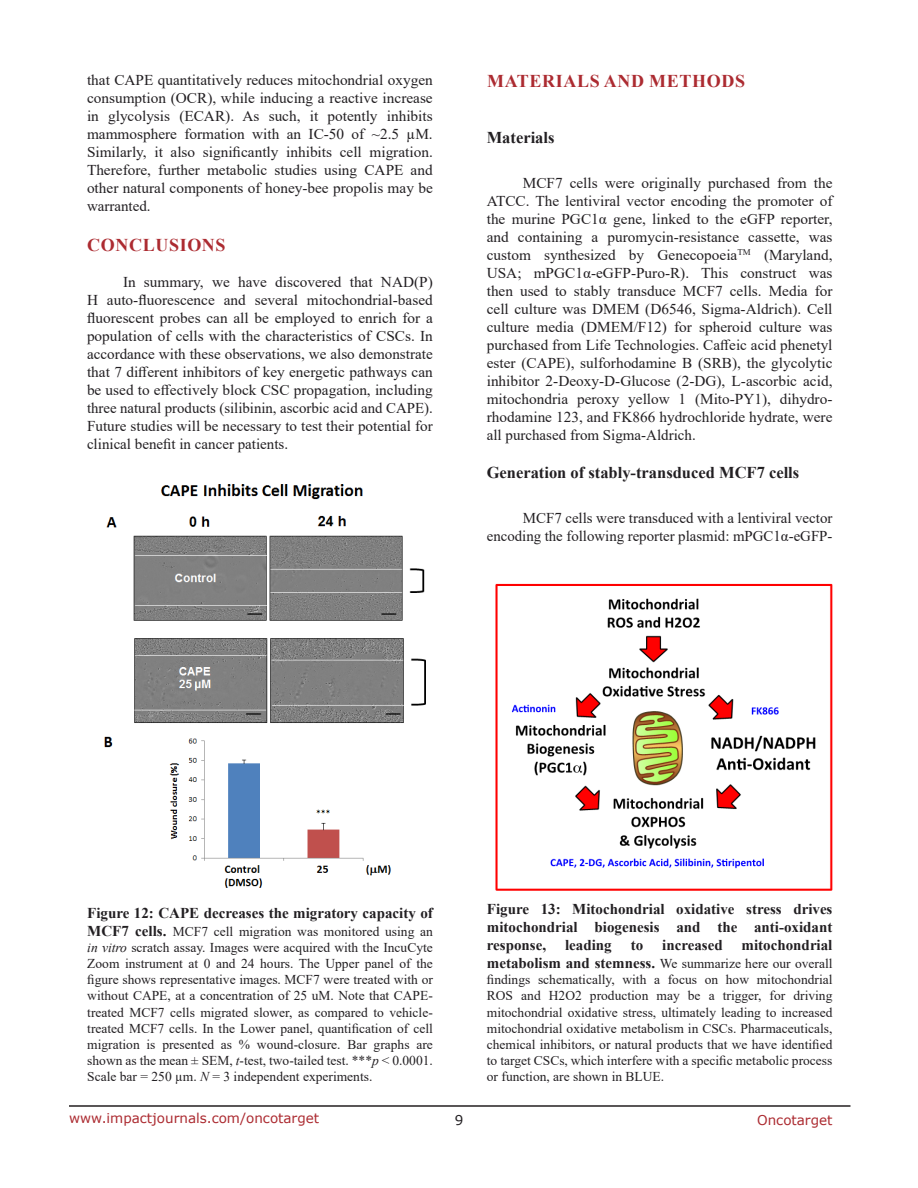
<style>
.page{position:relative;width:918px;height:1188px;background:#fff}
.page>*{position:absolute;margin:0;border:0;box-sizing:border-box;transform-origin:0 0}
.Heading{font:700 18px "Times New Roman";letter-spacing:.035em;color:#ac2b31}
.SubHeading{font:700 16.5px "Times New Roman";color:#221f22}
.BodyText{font:15px/18px "Times New Roman";color:#221f22;text-align:justify}
.FigureText{font:700 15px/18px "Times New Roman";color:#221f22;text-align:justify}
.FigureText-2{font:13.5px/16.2px "Times New Roman";color:#221f22;text-align:justify}
.t1{font:13.5px "Verdana";color:#ac2b31}
.t2{font:13.5px "Verdana";color:#221f22}
.s1{font-weight:700;font-size:15px}
.s2{font-style:italic}
</style>
<div class="page">
<hr style="left:69px;top:1105px;width:781px;height:2px;background:#231f20">
<img style="left:104px;top:484px;width:322px;height:404px">
<img style="left:495px;top:583px;width:337px;height:308px">
<p class="BodyText" style="left:87px;top:71px;width:347px">that CAPE quantitatively reduces mitochondrial oxygen consumption (OCR), while inducing a reactive increase in glycolysis (ECAR). As such, it potently inhibits mammosphere formation with an IC-50 of ~2.5 µM.<br>Similarly, it also significantly inhibits cell migration.<br>Therefore, further metabolic studies using CAPE and other natural components of honey-bee propolis may be warranted.</p>
<p class="Heading" style="left:87px;top:232px;width:140px">CONCLUSIONS</p>
<p class="BodyText" style="left:87px;top:273px;width:347px;text-indent:36px">In summary, we have discovered that NAD(P)<br>H auto-fluorescence and several mitochondrial-based fluorescent probes can all be employed to enrich for a population of cells with the characteristics of CSCs. In accordance with these observations, we also demonstrate that 7 different inhibitors of key energetic pathways can be used to effectively block CSC propagation, including three natural products (silibinin, ascorbic acid and CAPE).<br>Future studies will be necessary to test their potential for clinical benefit in cancer patients.</p>
<p class="Heading" style="left:487px;top:68px;width:260px">MATERIALS AND METHODS</p>
<p class="SubHeading" style="left:487px;top:126px;width:69px">Materials</p>
<p class="BodyText" style="left:487px;top:173px;width:347px;text-indent:36px">MCF7 cells were originally purchased from the ATCC. The lentiviral vector encoding the promoter of the murine PGC1α gene, linked to the eGFP reporter, and containing a puromycin-resistance cassette, was custom synthesized by Genecopoeia<sup>TM</sup> (Maryland, USA; mPGC1α-eGFP-Puro-R). This construct was then used to stably transduce MCF7 cells. Media for cell culture was DMEM (D6546, Sigma-Aldrich). Cell culture media (DMEM/F12) for spheroid culture was purchased from Life Technologies. Caffeic acid phenetyl ester (CAPE), sulforhodamine B (SRB), the glycolytic inhibitor 2-Deoxy-D-Glucose (2-DG), L-ascorbic acid, mitochondria peroxy yellow 1 (Mito-PY1), dihydro&shy;rhodamine 123, and FK866 hydrochloride hydrate, were all purchased from Sigma-Aldrich.</p>
<p class="SubHeading" style="left:487px;top:460px;width:314px">Generation of stably-transduced MCF7 cells</p>
<p class="BodyText" style="left:487px;top:508px;width:347px;text-align:right">MCF7 cells were transduced with a lentiviral vector encoding the following reporter plasmid: mPGC1α-eGFP-</p>
<p class="FigureText" style="left:87px;top:903px;width:347px">Figure 12: CAPE decreases the migratory capacity of</p>
<p class="FigureText-2" style="left:87px;top:923px;width:347px"><span class="s1">MCF7 cells.</span> MCF7 cell migration was monitored using an <span class="s2">in vitro</span> scratch assay. Images were acquired with the IncuCyte Zoom instrument at 0 and 24 hours. The Upper panel of the figure shows representative images. MCF7 were treated with or without CAPE, at a concentration of 25 uM. Note that CAPE&shy;treated MCF7 cells migrated slower, as compared to vehicle&shy;treated MCF7 cells. In the Lower panel, quantification of cell migration is presented as % wound-closure. Bar graphs are shown as the mean ± SEM, <span class="s2">t</span>-test, two-tailed test. ***<span class="s2">p</span> &lt; 0.0001.<br>Scale bar = 250 µm. <span class="s2">N</span> = 3 independent experiments.</p>
<p class="FigureText" style="left:487px;top:899px;width:347px">Figure 13: Mitochondrial oxidative stress drives mitochondrial biogenesis and the anti-oxidant response,</p>
<p class="FigureText" style="left:565px;top:935px;width:48px">leading</p>
<p class="FigureText" style="left:631px;top:935px;width:14px">to</p>
<p class="FigureText" style="left:662px;top:935px;width:62px">increased</p>
<p class="FigureText" style="left:742px;top:935px;width:92px">mitochondrial</p>
<p class="FigureText-2" style="left:487px;top:955px;width:347px"><span class="s1">metabolism and stemness.</span> We summarize here our overall findings schematically, with a focus on how mitochondrial ROS and H2O2 production may be a trigger, for driving mitochondrial oxidative stress, ultimately leading to increased mitochondrial oxidative metabolism in CSCs. Pharmaceuticals, chemical inhibitors, or natural products that we have identified to target CSCs, which interfere with a specific metabolic process or function, are shown in BLUE.</p>
<p class="t1" style="left:69px;top:1109px;width:252px">www.impactjournals.com/oncotarget</p>
<p class="t2" style="left:455px;top:1111px;width:10px">9</p>
<p class="t1" style="left:757px;top:1111px;width:77px">Oncotarget</p>
</div>
